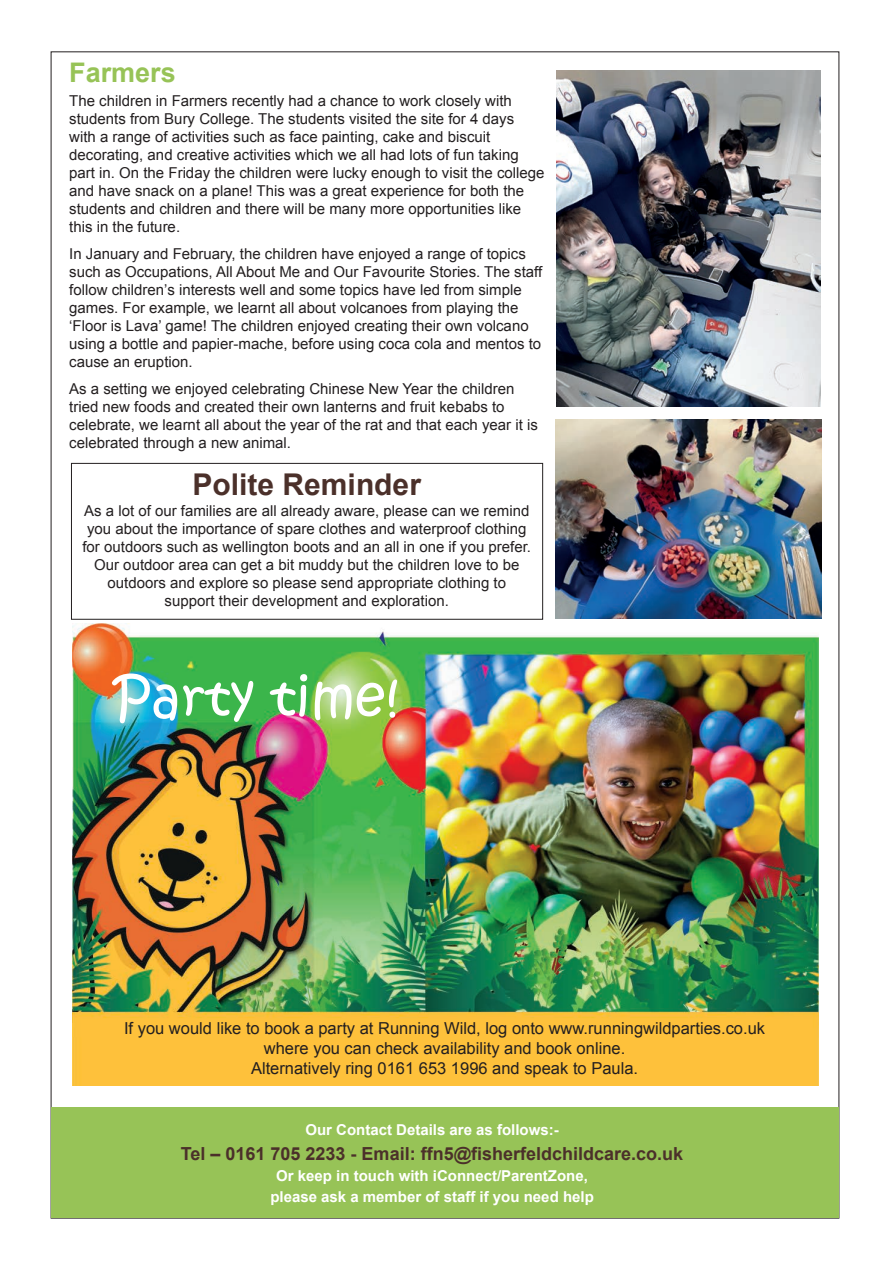
<style>
.page{position:relative;width:893px;height:1263px;background:#fff}
.page>*{position:absolute;margin:0;border:0;box-sizing:border-box;transform-origin:0 0}
.t1{font:54px "Kristen ITC";color:#fff}
.t2{font:700 30px "Arial";color:#4b302a}
.t3{font:700 27px "Arial";color:#97c357}
.t4{font:700 18px "Arial";color:#4b302a}
.t5{font:16.5px/19.8px "Arial";color:#231f20;text-align:center}
.t6{font:15px/18px "Arial";color:#231f20}
.t7{font:700 15px/21px "Arial";color:#fff;text-align:center}
</style>
<div class="page">
<img style="left:72px;top:623px;width:746px;height:462px">
<div style="left:51px;top:1107px;width:788px;height:111px;background:#97c357"></div>
<div style="left:71px;top:463px;width:472px;height:157px;background:#fff;border:1px solid #231f20"></div>
<img style="left:556px;top:419px;width:265px;height:199px">
<img style="left:556px;top:70px;width:265px;height:336px">
<h3 class="t3" style="left:69px;top:55px;width:108px">Farmers</h3>
<p class="t6" style="left:69px;top:92px;width:477px">The children in Farmers recently had a chance to work closely with students from Bury College. The students visited the site for 4 days with a range of activities such as face painting, cake and biscuit decorating, and creative activities which we all had lots of fun taking part in. On the Friday the children were lucky enough to visit the college and have snack on a plane! This was a great experience for both the students and children and there will be many more opportunities like this in the future.</p>
<p class="t6" style="left:69px;top:245px;width:475px">In January and February, the children have enjoyed a range of topics such as Occupations, All About Me and Our Favourite Stories. The staff follow children’s interests well and some topics have led from simple games. For example, we learnt all about volcanoes from playing the ‘Floor is Lava’ game! The children enjoyed creating their own volcano using a bottle and papier-mache, before using coca cola and mentos to cause an eruption.</p>
<p class="t6" style="left:69px;top:380px;width:470px">As a setting we enjoyed celebrating Chinese New Year the children tried new foods and created their own lanterns and fruit kebabs to celebrate, we learnt all about the year of the rat and that each year it is celebrated through a new animal.</p>
<h2 class="t2" style="left:193px;top:464px;width:230px">Polite Reminder</h2>
<p class="t6" style="left:82px;top:501px;width:450px;text-align:center">As a lot of our families are all already aware, please can we remind you about the importance of spare clothes and waterproof clothing for outdoors such as wellington boots and an all in one if you prefer.<br>Our outdoor area can get a bit muddy but the children love to be outdoors and explore so please send appropriate clothing to support their development and exploration.</p>
<h1 class="t1" style="left:113px;top:662px;width:287px">Party time!</h1>
<p class="t5" style="left:124px;top:1018px;width:643px">If you would like to book a party at Running Wild, log onto www.runningwildparties.co.uk where you can check availability and book online.<br>Alternatively ring 0161 653 1996 and speak to Paula.</p>
<p class="t7" style="left:305px;top:1120px;width:255px">Our Contact Details are as follows:-</p>
<p class="t4" style="left:181px;top:1141px;width:504px">Tel – 0161 705 2233 - Email: ffn5@fisherfeldchildcare.co.uk</p>
<p class="t7" style="left:270px;top:1165px;width:325px">Or keep in touch with iConnect/ParentZone, please ask a member of staff if you need help</p>
</div>
